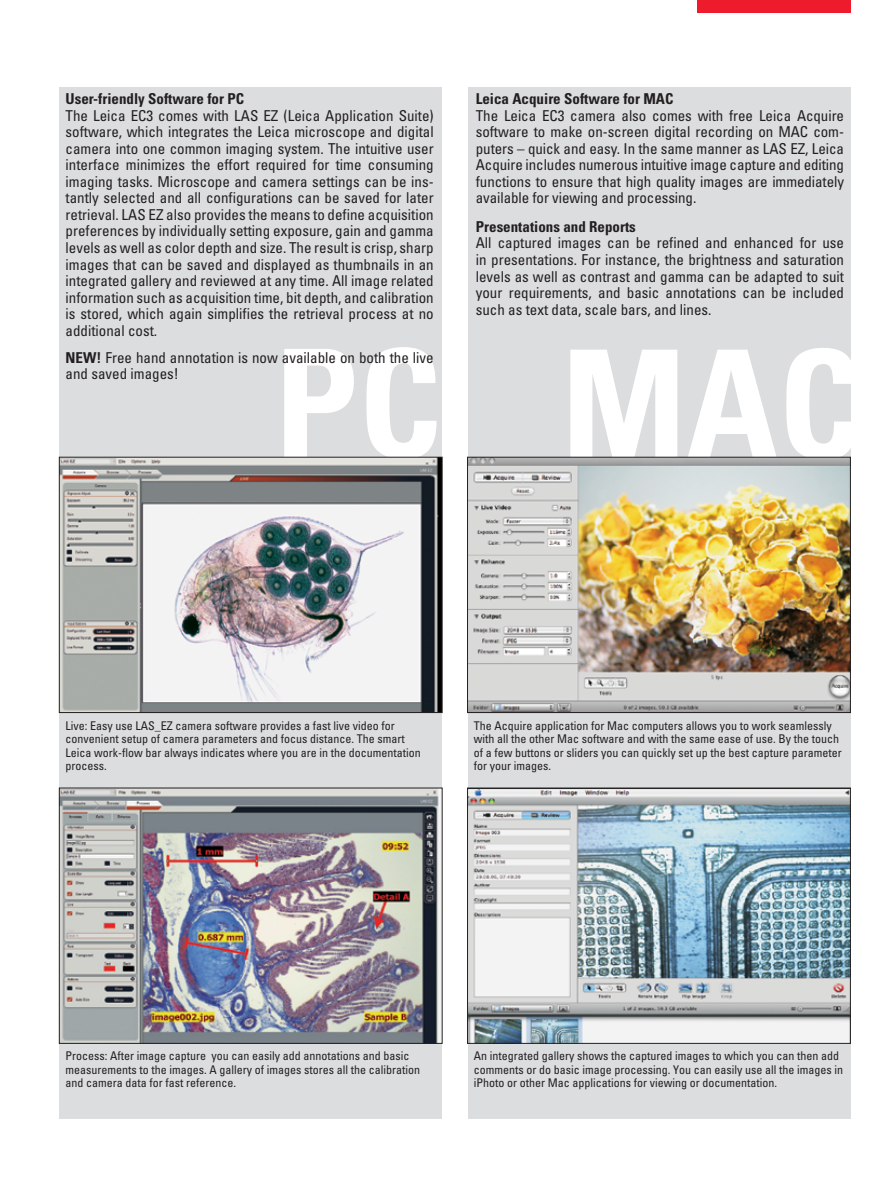
<style>
.page{position:relative;width:893px;height:1191px;background:#fff}
.page>*{position:absolute;margin:0;border:0;box-sizing:border-box;transform-origin:0 0}
.t1{font:700 condensed 150px "Univers LT Std";color:#fff}
.t2{font:condensed 15px/16.5px "Univers LT Std";color:#231f20;text-align:justify}
.t3{font:700 condensed 15px "Univers LT Std";color:#231f20}
.t4{font:condensed 12px/13.5px "Univers LT Std";color:#231f20}
.s1{font-weight:700}
</style>
<div class="page">
<div style="left:468px;top:87px;width:382px;height:1031px;background:#dcdddf"></div>
<div style="left:60px;top:87px;width:382px;height:1031px;background:#dcdddf"></div>
<img style="left:61px;top:790px;width:379px;height:251px">
<img style="left:469px;top:790px;width:379px;height:251px">
<div style="left:467px;top:788px;width:383px;height:255px;border:1px solid #231f20"></div>
<img style="left:61px;top:459px;width:379px;height:251px">
<div style="left:59px;top:457px;width:383px;height:255px;border:1px solid #231f20"></div>
<img style="left:469px;top:459px;width:379px;height:251px">
<div style="left:467px;top:457px;width:383px;height:255px;border:1px solid #231f20"></div>
<div style="left:697px;top:0;width:153px;height:13px;background:#ee1b2d"></div>
<p class="t3" style="left:66px;top:90px;width:180px">User-friendly Software for PC</p>
<p class="t2" style="left:66px;top:107px;width:370px">The Leica EC3 comes with LAS EZ (Leica Application Suite) software, which integrates the Leica microscope and digital camera into one common imaging system. The intuitive user interface minimizes the effort required for time consuming imaging tasks. Microscope and camera settings can be ins&shy;tantly selected and all configurations can be saved for later retrieval. LAS EZ also provides the means to define acquisition preferences by individually setting exposure, gain and gamma levels as well as color depth and size. The result is crisp, sharp images that can be saved and displayed as thumbnails in an integrated gallery and reviewed at any time. All image related information such as acquisition time, bit depth, and calibration is stored, which again simplifies the retrieval process at no additional cost.</p>
<p class="t2" style="left:66px;top:349px;width:370px"><span class="s1">NEW!</span> Free hand annotation is now available on both the live and saved images!</p>
<p class="t3" style="left:476px;top:90px;width:199px">Leica Acquire Software for MAC</p>
<p class="t2" style="left:476px;top:107px;width:370px">The Leica EC3 camera also comes with free Leica Acquire software to make on-screen digital recording on MAC com&shy;puters – quick and easy. In the same manner as LAS EZ, Leica Acquire includes numerous intuitive image capture and editing functions to ensure that high quality images are immediately available for viewing and processing.</p>
<p class="t3" style="left:476px;top:217px;width:161px">Presentations and Reports</p>
<p class="t2" style="left:476px;top:235px;width:370px">All captured images can be refined and enhanced for use in presentations. For instance, the brightness and saturation levels as well as contrast and gamma can be adapted to suit your requirements, and basic annotations can be included such as text data, scale bars, and lines.</p>
<h1 class="t1" style="left:275px;top:312px;width:588px">PC MAC</h1>
<p class="t4" style="left:66px;top:718px;width:357px">Live: Easy use LAS_EZ camera software provides a fast live video for convenient setup of camera parameters and focus distance. The smart Leica work-flow bar always indicates where you are in the documentation process.</p>
<p class="t4" style="left:474px;top:718px;width:369px">The Acquire application for Mac computers allows you to work seamlessly with all the other Mac software and with the same ease of use. By the touch of a few buttons or sliders you can quickly set up the best capture parameter for your images.</p>
<p class="t4" style="left:66px;top:1049px;width:356px">Process: After image capture you can easily add annotations and basic measurements to the images. A gallery of images stores all the calibration and camera data for fast reference.</p>
<p class="t4" style="left:474px;top:1049px;width:371px">An integrated gallery shows the captured images to which you can then add comments or do basic image processing. You can easily use all the images in iPhoto or other Mac applications for viewing or documentation.</p>
</div>
